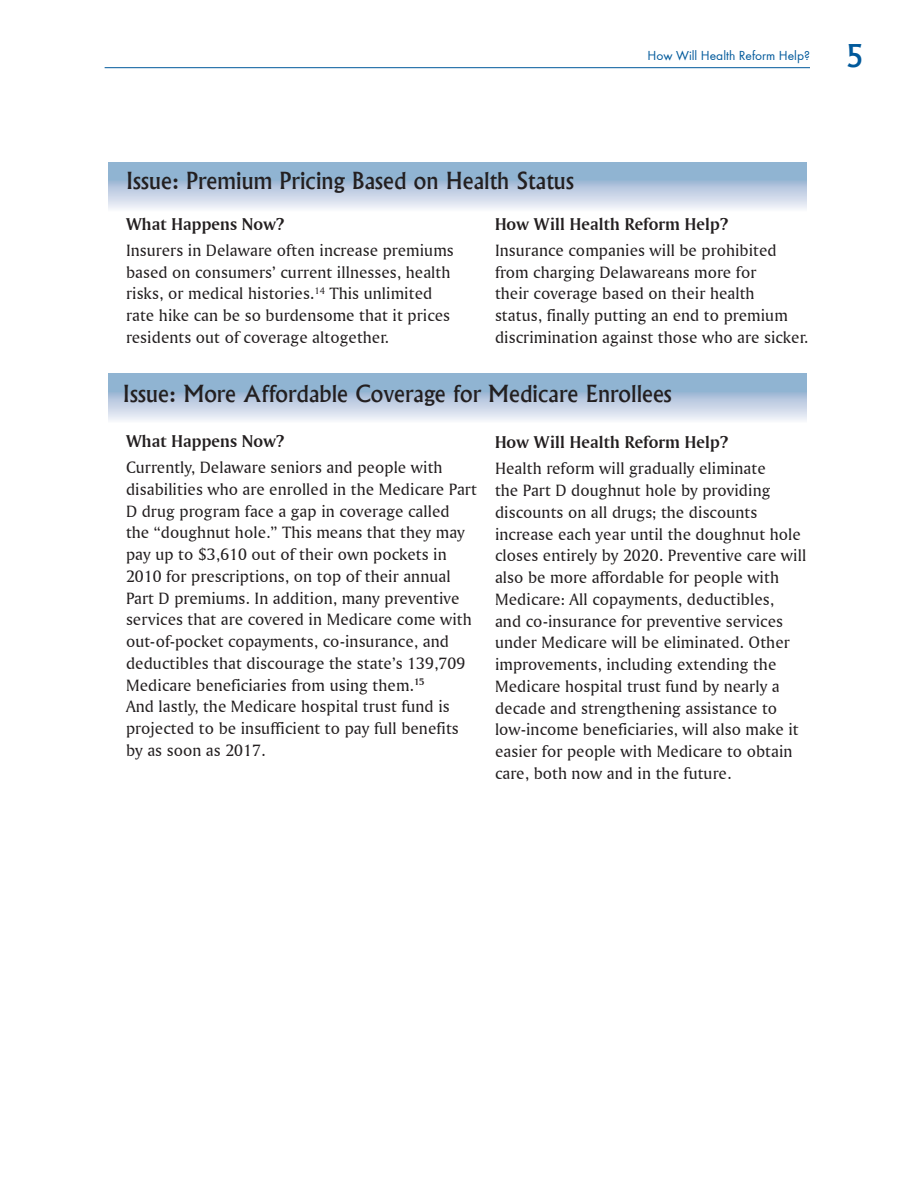
<style>
.page{position:relative;width:918px;height:1188px;background:#fff}
.page>*{position:absolute;margin:0;border:0;box-sizing:border-box;transform-origin:0 0}
.t1{font:500 30px "Albertus";color:#00599b}
.header_1{font:500 22.5px "Albertus";letter-spacing:.005em;color:#231f20}
.header_2{font:18px "Amerigo BT Bold A";letter-spacing:.005em;color:#231f20}
.body_text{font:17.25px/21.8px "Amerigo BT Roman A";letter-spacing:.005em;color:#231f20}
.t2{font:13.5px "Function";color:#00599b}
</style>
<div class="page">
<hr style="left:105px;top:67px;width:705px;height:1px;background:#00599b">
<svg style="left:108px;top:162px;width:699px;height:47px;background:#b2c8de"></svg>
<svg style="left:108px;top:374px;width:699px;height:47px;background:#b3c8df"></svg>
<p class="t2" style="left:648px;top:48px;width:164px">How Will Health Reform Help?</p>
<h1 class="t1" style="left:845px;top:37px;width:20px">5</h1>
<p class="header_1" style="left:126px;top:167px;width:449px">Issue: Premium Pricing Based on Health Status</p>
<p class="header_2" style="left:126px;top:213px;width:159px">What Happens Now?</p>
<p class="body_text" style="left:126px;top:239px;width:329px">Insurers in Delaware often increase premiums based on consumers’ current illnesses, health risks, or medical histories.<sup>14</sup> This unlimited rate hike can be so burdensome that it prices residents out of coverage altogether.</p>
<p class="header_2" style="left:495px;top:213px;width:234px">How Will Health Reform Help?</p>
<p class="body_text" style="left:495px;top:239px;width:315px">Insurance companies will be prohibited from charging Delawareans more for<br>their coverage based on their health<br>status, finally putting an end to premium discrimination against those who are sicker.</p>
<p class="header_1" style="left:123px;top:379px;width:550px">Issue: More Affordable Coverage for Medicare Enrollees</p>
<p class="header_2" style="left:126px;top:430px;width:159px">What Happens Now?</p>
<p class="body_text" style="left:126px;top:456px;width:352px">Currently, Delaware seniors and people with disabilities who are enrolled in the Medicare Part D drug program face a gap in coverage called the “doughnut hole.” This means that they may pay up to $3,610 out of their own pockets in 2010 for prescriptions, on top of their annual Part D premiums. In addition, many preventive services that are covered in Medicare come with out-of-pocket copayments, co-insurance, and deductibles that discourage the state’s 139,709<br>Medicare beneficiaries from using them.<sup>15<br></sup>And lastly, the Medicare hospital trust fund is projected to be insufficient to pay full benefits by as soon as 2017.</p>
<p class="header_2" style="left:495px;top:431px;width:234px">How Will Health Reform Help?</p>
<p class="body_text" style="left:495px;top:458px;width:313px">Health reform will gradually eliminate<br>the Part D doughnut hole by providing discounts on all drugs; the discounts increase each year until the doughnut hole closes entirely by 2020. Preventive care will also be more affordable for people with Medicare: All copayments, deductibles,<br>and co-insurance for preventive services under Medicare will be eliminated. Other improvements, including extending the Medicare hospital trust fund by nearly a decade and strengthening assistance to low-income beneficiaries, will also make it easier for people with Medicare to obtain care, both now and in the future.</p>
</div>
